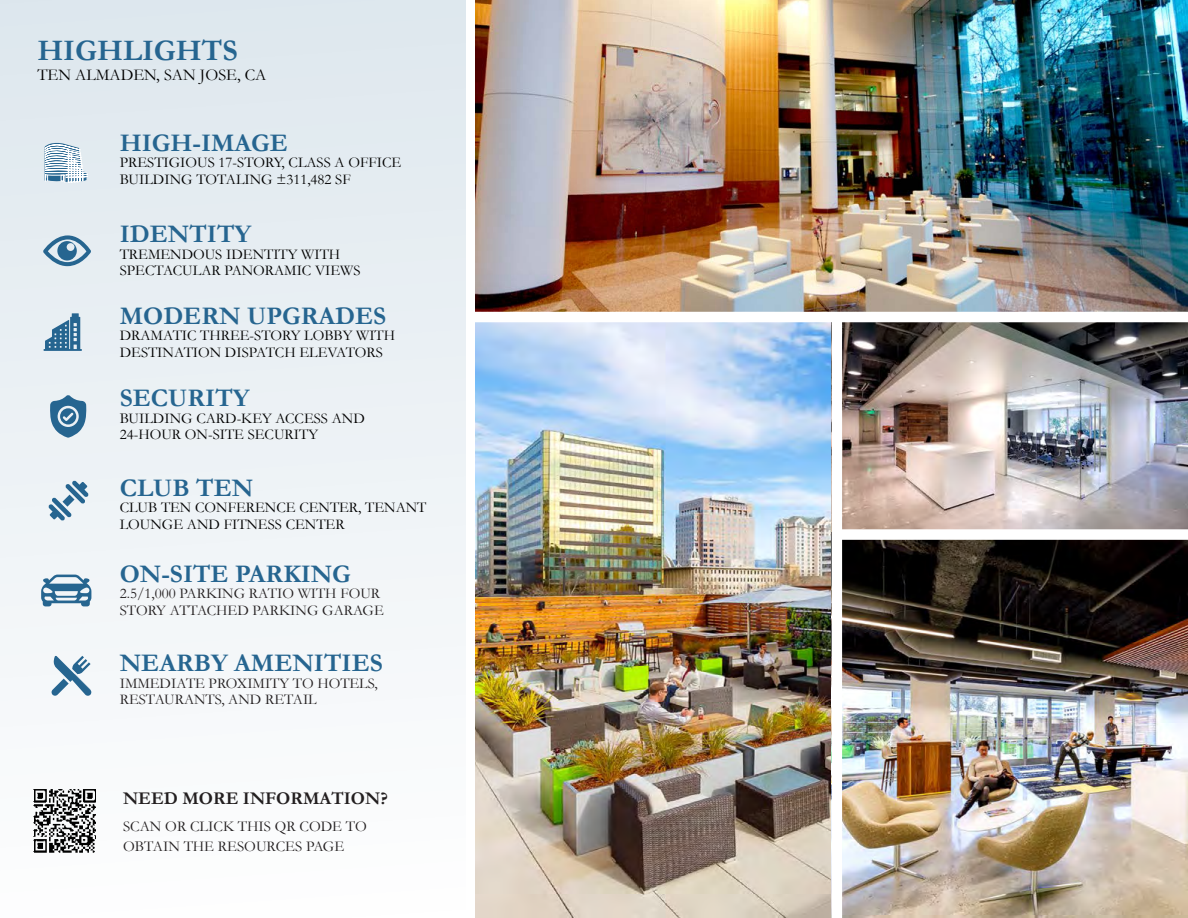
<style>
.page{position:relative;width:1188px;height:918px;background:#fff}
.page>*{position:absolute;margin:0;border:0;box-sizing:border-box;transform-origin:0 0}
.t1{font:700 30px "Garamond";color:#266590}
.t2{font:700 25.5px "Garamond";color:#266590}
.t3{font:700 18px "Garamond";color:#231f20}
.t4{font:16.5px "Garamond";color:#000}
.t5{font:15px/19.5px "Garamond";color:#231f20}
.t6{font:14.85px/16.5px "Garamond";color:#000}
.t7{font:14.85px/16.5px "Garamond";color:#231f20}
</style>
<div class="page">
<div style="left:0;top:0;width:465px;height:918px;background:linear-gradient(to bottom,#dde7ee,#fefefe)"></div>
<img style="left:475px;top:0;width:713px;height:918px">
<div style="left:470px;top:312px;width:718px;height:10px;background:#fff"></div>
<div style="left:833px;top:529px;width:355px;height:11px;background:#fff"></div>
<div style="left:832px;top:317px;width:10px;height:601px;background:#fff"></div>
<img style="left:32px;top:787px;width:64px;height:68px">
<svg style="left:49px;top:481px;width:39px;height:40px"></svg>
<svg style="left:44px;top:143px;width:45px;height:40px"></svg>
<svg style="left:50px;top:395px;width:36px;height:43px;background:#6f98b5"></svg>
<svg style="left:44px;top:313px;width:38px;height:38px"></svg>
<svg style="left:52px;top:656px;width:39px;height:40px"></svg>
<svg style="left:43px;top:235px;width:48px;height:31px"></svg>
<svg style="left:41px;top:575px;width:50px;height:31px"></svg>
<h1 class="t1" style="left:37px;top:30px;width:202px">HIGHLIGHTS</h1>
<p class="t4" style="left:37px;top:64px;width:231px">TEN ALMADEN, SAN JOSE, CA</p>
<h2 class="t2" style="left:120px;top:125px;width:170px">HIGH-IMAGE</h2>
<p class="t6" style="left:120px;top:154px;width:283px">PRESTIGIOUS 17-STORY, CLASS A OFFICE<br>BUILDING TOTALING ±311,482 SF</p>
<h2 class="t2" style="left:120px;top:217px;width:133px">IDENTITY</h2>
<p class="t6" style="left:120px;top:245px;width:242px">TREMENDOUS IDENTITY WITH<br>SPECTACULAR PANORAMIC VIEWS</p>
<h2 class="t2" style="left:120px;top:299px;width:268px">MODERN UPGRADES</h2>
<p class="t6" style="left:120px;top:327px;width:277px">DRAMATIC THREE-STORY LOBBY WITH<br>DESTINATION DISPATCH ELEVATORS</p>
<h2 class="t2" style="left:120px;top:381px;width:131px">SECURITY</h2>
<p class="t6" style="left:120px;top:409px;width:247px">BUILDING CARD-KEY ACCESS AND<br>24-HOUR ON-SITE SECURITY</p>
<h2 class="t2" style="left:120px;top:470px;width:135px">CLUB TEN</h2>
<p class="t6" style="left:120px;top:499px;width:308px">CLUB TEN CONFERENCE CENTER, TENANT<br>LOUNGE AND FITNESS CENTER</p>
<h2 class="t2" style="left:120px;top:556px;width:233px">ON-SITE PARKING</h2>
<p class="t7" style="left:120px;top:585px;width:266px">2.5/1,000 PARKING RATIO WITH FOUR<br>STORY ATTACHED PARKING GARAGE</p>
<h2 class="t2" style="left:120px;top:646px;width:264px">NEARBY AMENITIES</h2>
<p class="t7" style="left:120px;top:675px;width:259px">IMMEDIATE PROXIMITY TO HOTELS,<br>RESTAURANTS, AND RETAIL</p>
<p class="t3" style="left:123px;top:787px;width:266px">NEED MORE INFORMATION?</p>
<p class="t5" style="left:123px;top:817px;width:245px">SCAN OR CLICK THIS QR CODE TO<br>OBTAIN THE RESOURCES PAGE</p>
</div>
